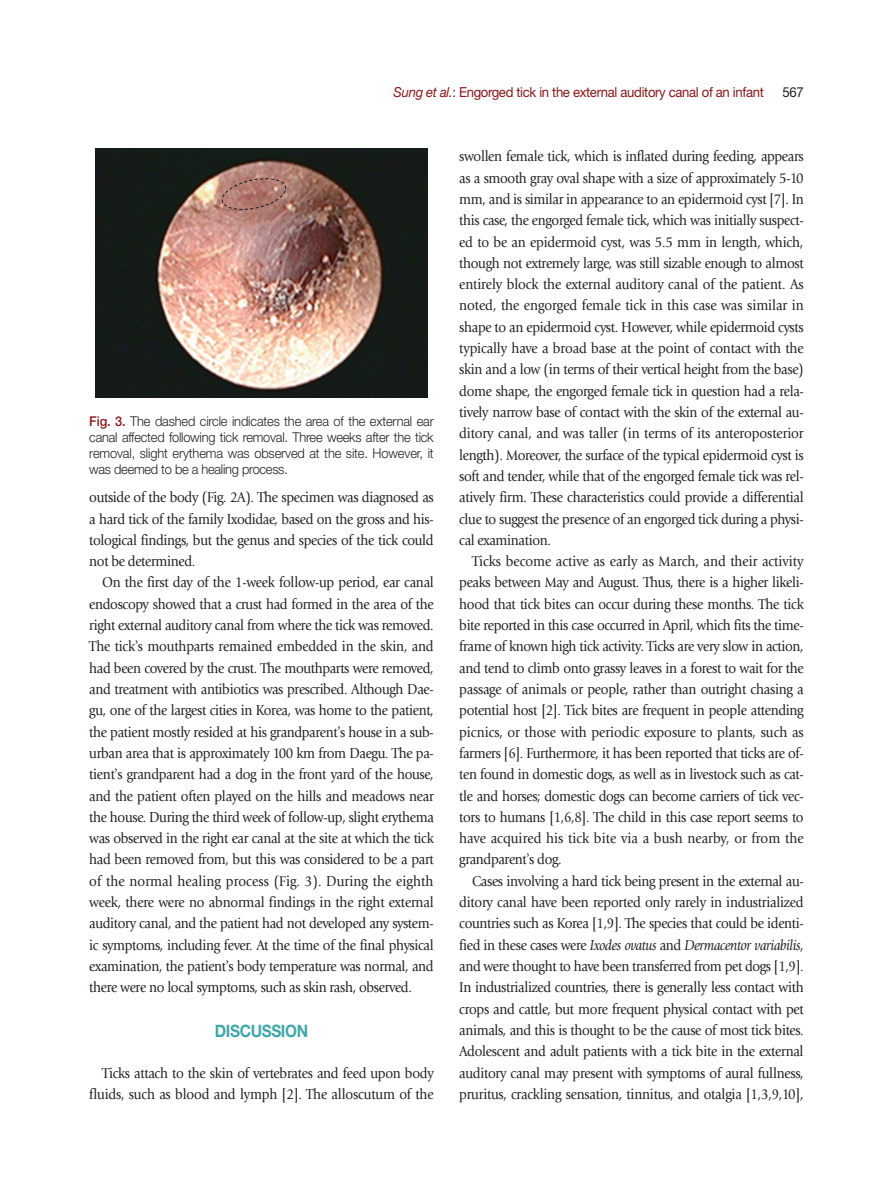
<style>
.page{position:relative;width:893px;height:1191px;background:#fff}
.page>*{position:absolute;margin:0;border:0;box-sizing:border-box;transform-origin:0 0}
.t1{font:700 17.1px "Helvetica Neue LT Std";letter-spacing:-.025em;color:#41a7a9;scale:.9 1}
.t2{font:15px/21.3px "Giovanni Std";letter-spacing:-.02em;color:#231f20;text-align:justify;scale:.9 1}
.t3{font:13.8px "Helvetica Neue LT Std";letter-spacing:-.025em;color:#88181b;scale:.95 1}
.t4{font:13.8px "Helvetica Neue LT Std";color:#231f20;scale:.95 1}
.t5{font:300 13.5px/16.2px "Helvetica Neue LT Std";letter-spacing:-.02em;color:#231f20;text-align:justify;scale:.95 1}
.s1{font-style:italic}
.s2{font-weight:500;color:#88181b}
.s3{font-family:"Minion Pro"}
</style>
<div class="page">
<img style="left:96px;top:149px;width:331px;height:248px">
<svg style="left:221px;top:177px;width:66px;height:34px;background:#ac7870"></svg>
<p class="t3" style="left:394px;top:83px;width:391px"><span class="s1">Sung et al.</span>: Engorged tick in the external auditory canal of an infant</p>
<p class="t4" style="left:782px;top:83px;width:24px">567</p>
<p class="t5" style="left:89px;top:412px;width:364px"><span class="s2">Fig. 3.</span> The dashed circle indicates the area of the external ear canal affected following tick removal. Three weeks after the tick removal, slight erythema was observed at the site. However, it was deemed to be a healing process.</p>
<p class="t2" style="left:89px;top:487px;width:384px">outside of the body (Fig. 2A). The specimen was diagnosed as a hard tick of the family Ixodidae, based on the gross and his&shy;tological findings, but the genus and species of the tick could not be determined.</p>
<p class="t2" style="left:89px;top:572px;width:384px;text-indent:13px">On the first day of the 1-week follow-up period, ear canal endoscopy showed that a crust had formed in the area of the right external auditory canal from where the tick was removed.<br>The tick<span class="s3">’</span>s mouthparts remained embedded in the skin, and had been covered by the crust. The mouthparts were removed, and treatment with antibiotics was prescribed. Although Dae&shy;gu, one of the largest cities in Korea, was home to the patient, the patient mostly resided at his grandparent<span class="s3">’</span>s house in a sub&shy;urban area that is approximately 100 km from Daegu. The pa&shy;tient<span class="s3">’</span>s grandparent had a dog in the front yard of the house, and the patient often played on the hills and meadows near the house. During the third week of follow-up, slight erythema was observed in the right ear canal at the site at which the tick had been removed from, but this was considered to be a part of the normal healing process (Fig. 3). During the eighth week, there were no abnormal findings in the right external auditory canal, and the patient had not developed any system&shy;ic symptoms, including fever. At the time of the final physical examination, the patient<span class="s3">’</span>s body temperature was normal, and there were no local symptoms, such as skin rash, observed.</p>
<p class="t1" style="left:215px;top:1020px;width:105px">DISCUSSION</p>
<p class="t2" style="left:89px;top:1062px;width:384px;text-align:right">Ticks attach to the skin of vertebrates and feed upon body fluids, such as blood and lymph [2]. The alloscutum of the</p>
<p class="t2" style="left:459px;top:146px;width:384px">swollen female tick, which is inflated during feeding, appears as a smooth gray oval shape with a size of approximately 5-10 mm, and is similar in appearance to an epidermoid cyst [7]. In this case, the engorged female tick, which was initially suspect&shy;ed to be an epidermoid cyst, was 5.5 mm in length, which, though not extremely large, was still sizable enough to almost entirely block the external auditory canal of the patient. As noted, the engorged female tick in this case was similar in shape to an epidermoid cyst. However, while epidermoid cysts typically have a broad base at the point of contact with the skin and a low (in terms of their vertical height from the base) dome shape, the engorged female tick in question had a rela&shy;tively narrow base of contact with the skin of the external au&shy;ditory canal, and was taller (in terms of its anteroposterior length). Moreover, the surface of the typical epidermoid cyst is soft and tender, while that of the engorged female tick was rel&shy;atively firm. These characteristics could provide a differential clue to suggest the presence of an engorged tick during a physi&shy;cal examination.</p>
<p class="t2" style="left:459px;top:551px;width:384px;text-indent:13px">Ticks become active as early as March, and their activity peaks between May and August. Thus, there is a higher likeli&shy;hood that tick bites can occur during these months. The tick bite reported in this case occurred in April, which fits the time&shy;frame of known high tick activity. Ticks are very slow in action, and tend to climb onto grassy leaves in a forest to wait for the passage of animals or people, rather than outright chasing a potential host [2]. Tick bites are frequent in people attending picnics, or those with periodic exposure to plants, such as farmers [6]. Furthermore, it has been reported that ticks are of&shy;ten found in domestic dogs, as well as in livestock such as cat&shy;tle and horses; domestic dogs can become carriers of tick vec&shy;tors to humans [1,6,8]. The child in this case report seems to have acquired his tick bite via a bush nearby, or from the grandparent<span class="s3">’</span>s dog.</p>
<p class="t2" style="left:459px;top:870px;width:384px;text-indent:13px">Cases involving a hard tick being present in the external au&shy;ditory canal have been reported only rarely in industrialized countries such as Korea [1,9]. The species that could be identi&shy;fied in these cases were <span class="s1">Ixodes ovatus</span> and <span class="s1">Dermacentor variabilis</span>, and were thought to have been transferred from pet dogs [1,9].<br>In industrialized countries, there is generally less contact with crops and cattle, but more frequent physical contact with pet animals, and this is thought to be the cause of most tick bites.<br>Adolescent and adult patients with a tick bite in the external auditory canal may present with symptoms of aural fullness, pruritus, crackling sensation, tinnitus, and otalgia [1,3,9,10],</p>
</div>
